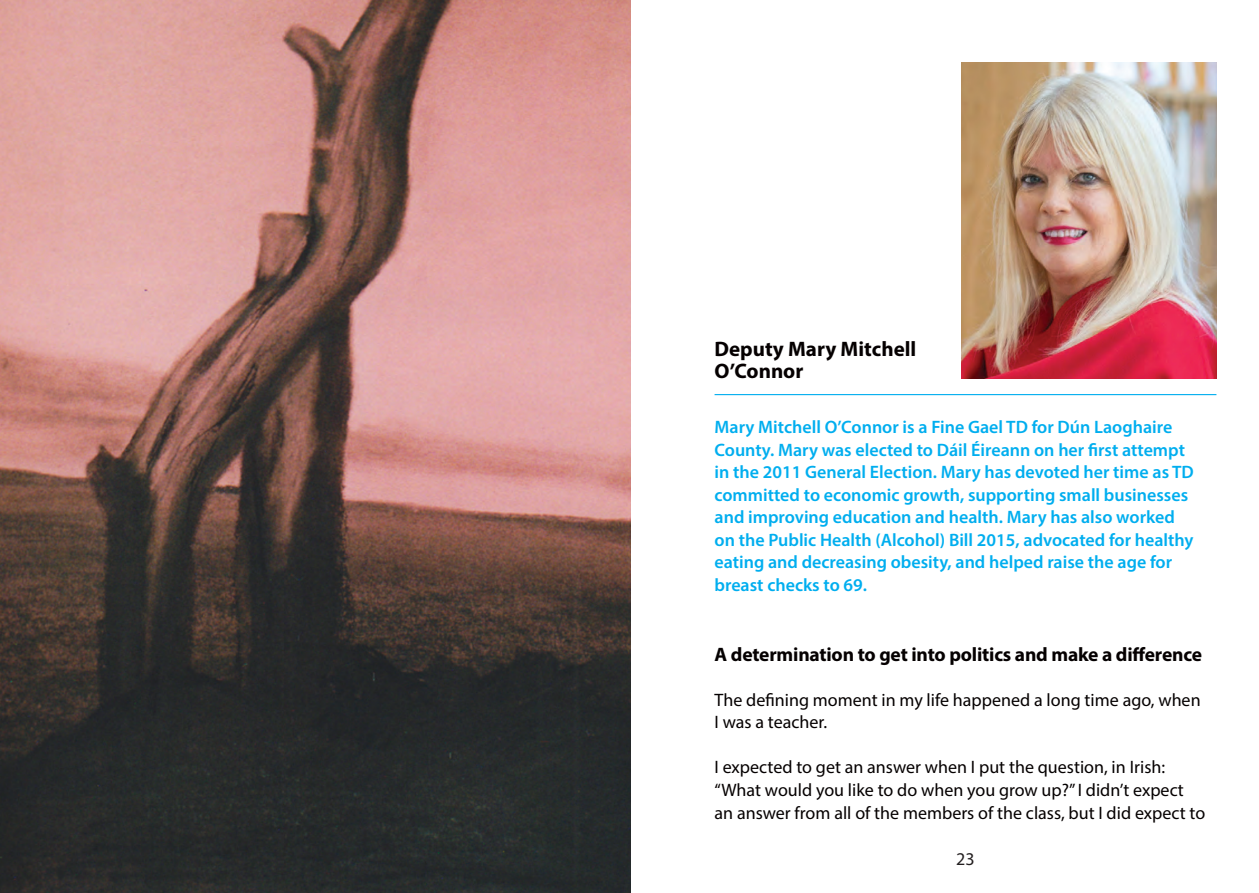
<style>
.page{position:relative;width:1259px;height:893px;background:#fff}
.page>*{position:absolute;margin:0;border:0;box-sizing:border-box;transform-origin:0 0}
.t1{font:700 21px/22.5px "Myriad Pro";color:#050001}
.t2{font:700 19.5px "Myriad Pro";letter-spacing:-.01em;color:#050001}
.t3{font:600 18px/22.5px "Myriad Pro";color:#00aeef}
.t4{font:18px/22.5px "Myriad Pro";color:#050001}
.t5{font:18px "Myriad Pro";color:#231f20}
</style>
<div class="page">
<img style="left:0;top:0;width:631px;height:893px">
<img style="left:961px;top:62px;width:255px;height:316px">
<hr style="left:714px;top:394px;width:502px;height:1px;background:#00aeef">
<p class="t1" style="left:714px;top:337px;width:203px">Deputy Mary Mitchell<br>O’Connor</p>
<p class="t3" style="left:714px;top:415px;width:481px">Mary Mitchell O’Connor is a Fine Gael TD for Dún Laoghaire County. Mary was elected to Dáil Éireann on her first attempt in the 2011 General Election. Mary has devoted her time as TD committed to economic growth, supporting small businesses and improving education and health. Mary has also worked on the Public Health (Alcohol) Bill 2015, advocated for healthy eating and decreasing obesity, and helped raise the age for breast checks to 69.</p>
<p class="t2" style="left:714px;top:642px;width:489px">A determination to get into politics and make a difference</p>
<p class="t4" style="left:714px;top:688px;width:487px">The defining moment in my life happened a long time ago, when<br>I was a teacher.</p>
<p class="t4" style="left:714px;top:756px;width:492px">I expected to get an answer when I put the question, in Irish: “What would you like to do when you grow up?” I didn’t expect an answer from all of the members of the class, but I did expect to</p>
<p class="t5" style="left:956px;top:848px;width:20px">23</p>
</div>
